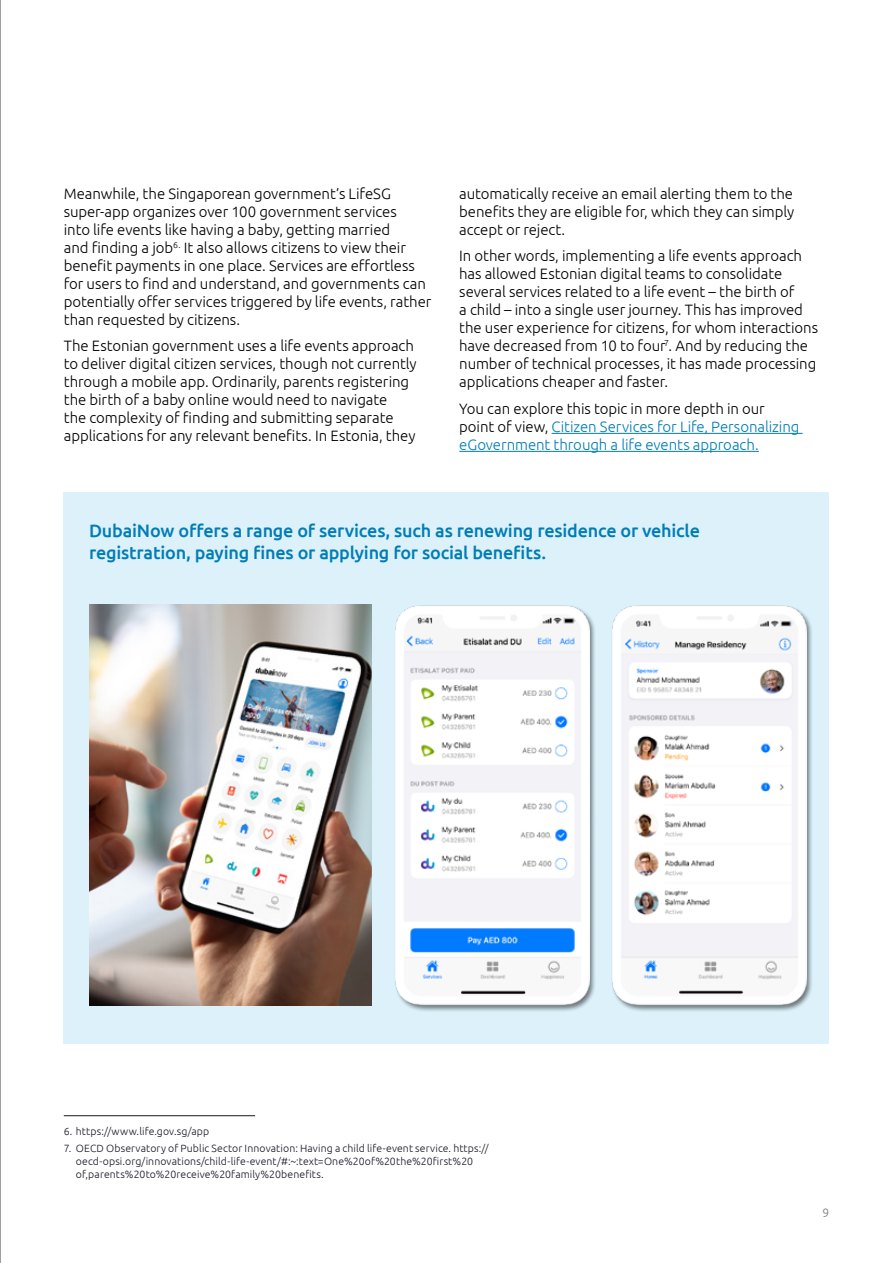
<style>
.page{position:relative;width:893px;height:1263px;background:#fff}
.page>*{position:absolute;margin:0;border:0;box-sizing:border-box;transform-origin:0 0}
.t1{font:500 18px/21.6px "Ubuntu";letter-spacing:-.01em;color:#007db7}
.t2{font:300 15px/18px "Ubuntu";letter-spacing:-.005em;color:#000}
.t3{font:300 15px/18px "Ubuntu";letter-spacing:-.005em;color:#007db7}
.t4{font:300 12px "Ubuntu";color:#77787b}
.t5{font:300 10.5px/12.8px "Ubuntu";letter-spacing:.01em;color:#151625}
.s1{color:#000}
</style>
<div class="page">
<hr style="left:0;top:0;width:1px;height:1263px;background:#827e88">
<hr style="left:552px;top:433px;width:251px;height:1px;background:#007db7">
<hr style="left:459px;top:451px;width:300px;height:1px;background:#007db7">
<div style="left:64px;top:492px;width:765px;height:552px;background:#dcf1fa"></div>
<img style="left:89px;top:604px;width:282px;height:401px">
<div style="left:394px;top:605px;width:203px;height:407px;background:#000;opacity:.5"></div>
<img style="left:395px;top:605px;width:194px;height:400px">
<div style="left:611px;top:605px;width:203px;height:407px;background:#000;opacity:.5"></div>
<img style="left:612px;top:605px;width:194px;height:400px">
<hr style="left:64px;top:1115px;width:191px;height:1px;background:#151625">
<p class="t2" style="left:64px;top:184px;width:369px">Meanwhile, the Singaporean government’s LifeSG super-app organizes over 100 government services<br>into life events like having a baby, getting married<br>and finding a job<sup>6.</sup> It also allows citizens to view their benefit payments in one place. Services are effortless for users to find and understand, and governments can potentially offer services triggered by life events, rather than requested by citizens.</p>
<p class="t2" style="left:64px;top:337px;width:354px">The Estonian government uses a life events approach to deliver digital citizen services, though not currently through a mobile app. Ordinarily, parents registering the birth of a baby online would need to navigate<br>the complexity of finding and submitting separate applications for any relevant benefits. In Estonia, they</p>
<p class="t2" style="left:459px;top:184px;width:336px;text-align:justify">automatically receive an email alerting them to the benefits they are eligible for, which they can simply accept or reject.</p>
<p class="t2" style="left:459px;top:247px;width:360px">In other words, implementing a life events approach has allowed Estonian digital teams to consolidate several services related to a life event – the birth of<br>a child – into a single user journey. This has improved the user experience for citizens, for whom interactions have decreased from 10 to four<sup>7</sup>. And by reducing the number of technical processes, it has made processing applications cheaper and faster.</p>
<p class="t3" style="left:459px;top:399px;width:342px"><span class="s1">You can explore this topic in more depth in our point of view,</span> Citizen Services for Life, Personalizing eGovernment through a life events approach.</p>
<p class="t1" style="left:89px;top:519px;width:612px">DubaiNow offers a range of services, such as renewing residence or vehicle registration, paying fines or applying for social benefits.</p>
<p class="t5" style="left:64px;top:1125px;width:147px">6. https://www.life.gov.sg/app</p>
<p class="t5" style="left:76px;top:1142px;width:414px;text-indent:-12px">7. OECD Observatory of Public Sector Innovation: Having a child life-event service. https:// oecd-opsi.org/innovations/child-life-event/#:~:text=One%20of%20the%20first%20 of,parents%20to%20receive%20family%20benefits.</p>
<p class="t4" style="left:822px;top:1205px;width:8px">9</p>
</div>
